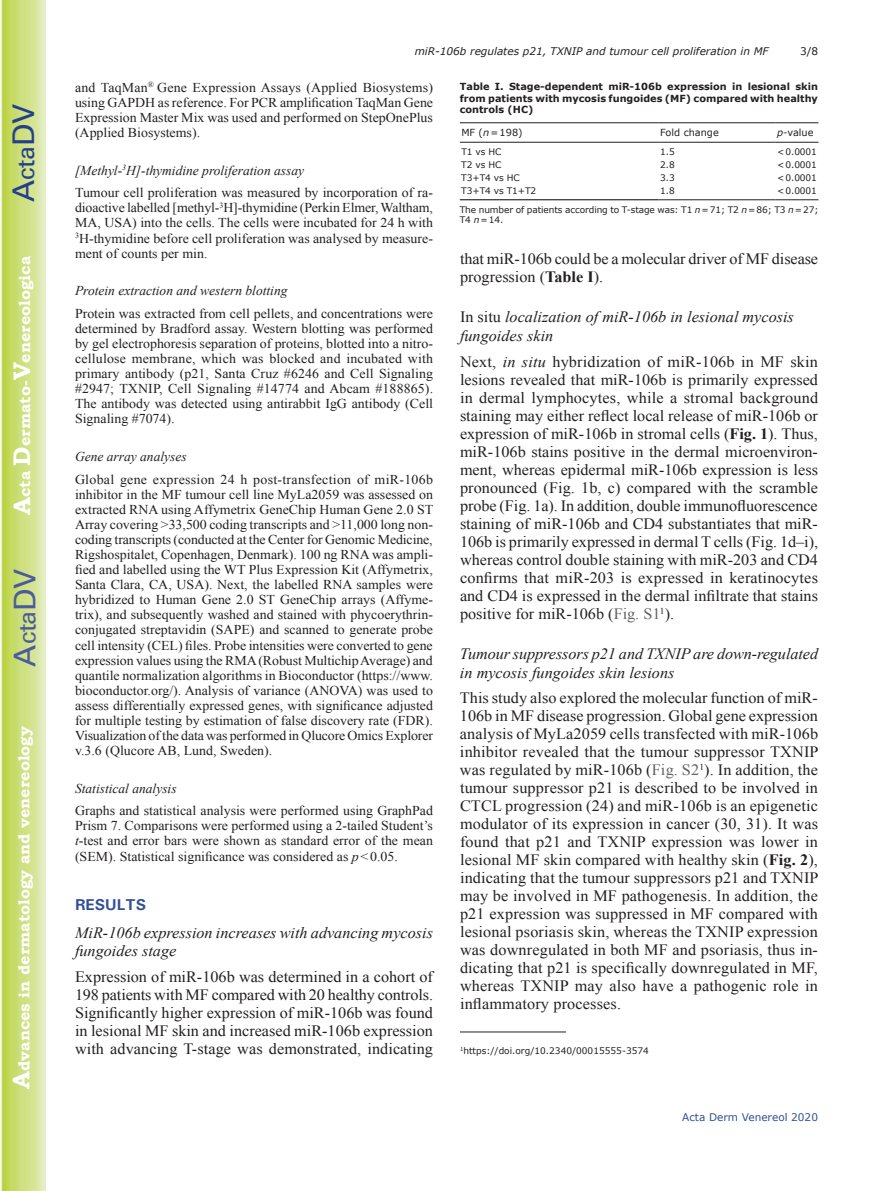
<style>
.page{position:relative;width:893px;height:1191px;background:#fff}
.page>*{position:absolute;margin:0;border:0;box-sizing:border-box;transform-origin:0 0}
.t1{font:30px "Univers";color:#4d5a9e}
.t2{font:30px "Univers";color:#253f8e}
.t3{font:15.75px/18px "Times New Roman";color:#231f20;text-align:justify}
.t4{font:italic 15.75px/18.9px "Times New Roman";color:#231f20}
.t5{font:700 15.75px "Bookman Old Style";color:#fff}
.t6{font:700 15.75px "Univers";color:#324f95}
.t7{font:13.5px/15.1px "Times New Roman";color:#231f20;text-align:justify}
.t8{font:italic 13.5px "Times New Roman";color:#231f20}
.t9{font:italic 10.5px "Verdana";color:#231f20}
.t10{font:10.5px "Verdana";color:#324f95}
.t11{font:10.5px "Verdana";color:#231f20}
.t12{font:700 9.75px/11.7px "Verdana";color:#231f20;text-align:justify}
.t13{font:9.75px "Verdana";color:#231f20}
.t14{font:9px/18.9px "Verdana";letter-spacing:-.01em;color:#231f20;text-align:right}
.s1{font-size:24px}
.s2{font-style:italic}
.s3{font-weight:700}
.s4{font-style:normal}
.s5{color:#636366}
</style>
<div class="page">
<svg style="left:1px;top:0;width:45px;height:1191px;background:#cfe084"></svg>
<hr style="left:460px;top:122px;width:199px;height:1px;background:#231f20">
<hr style="left:659px;top:122px;width:117px;height:1px;background:#231f20">
<hr style="left:776px;top:122px;width:42px;height:1px;background:#231f20">
<hr style="left:460px;top:142px;width:199px;height:1px;background:#231f20">
<hr style="left:659px;top:142px;width:117px;height:1px;background:#231f20">
<hr style="left:776px;top:142px;width:42px;height:1px;background:#231f20">
<hr style="left:460px;top:199px;width:199px;height:1px;background:#000001">
<hr style="left:659px;top:199px;width:117px;height:1px;background:#231f20">
<hr style="left:776px;top:199px;width:42px;height:1px;background:#231f20">
<hr style="left:460px;top:1031px;width:106px;height:1px;background:#231f20">
<h1 class="t2" style="left:6px;top:202px;width:100px;rotate:-90deg">A<span class="s1">cta</span>DV</h1>
<p class="t5" style="left:15px;top:515px;width:260px;rotate:-90deg"><span class="s1">A</span>cta <span class="s1">D</span>ermato-<span class="s1">V</span>enereologica</p>
<h1 class="t1" style="left:7px;top:666px;width:100px;rotate:-90deg">A<span class="s1">cta</span>DV</h1>
<p class="t5" style="left:15px;top:1088px;width:364px;rotate:-90deg"><span class="s1">A</span>dvances in dermatology and venereology</p>
<p class="t9" style="left:415px;top:44px;width:355px">miR-106b regulates p21, TXNIP and tumour cell proliferation in MF</p>
<p class="t11" style="left:800px;top:44px;width:20px">3/8</p>
<p class="t7" style="left:75px;top:80px;width:360px">and TaqMan<sup>®</sup> Gene Expression Assays (Applied Biosystems) using GAPDH as reference. For PCR amplification TaqMan Gene Expression Master Mix was used and performed on StepOnePlus (Applied Biosystems).</p>
<p class="t7" style="left:75px;top:159px;width:359px;line-height:22.6px"><span class="s2">[Methyl-</span><sup>3</sup><span class="s2">H]-thymidine proliferation assay<br></span>Tumour cell proliferation was measured by incorporation of ra-</p>
<p class="t7" style="left:75px;top:200px;width:359px">dioactive labelled [methyl-<sup>3</sup>H]-thymidine (Perkin Elmer, Waltham, MA, USA) into the cells. The cells were incubated for 24 h with <sup>3</sup>H-thymidine before cell proliferation was analysed by measure&shy;ment of counts per min.</p>
<p class="t8" style="left:75px;top:281px;width:214px">Protein extraction and western blotting</p>
<p class="t7" style="left:75px;top:305px;width:360px">Protein was extracted from cell pellets, and concentrations were determined by Bradford assay. Western blotting was performed by gel electrophoresis separation of proteins, blotted into a nitro&shy;cellulose membrane, which was blocked and incubated with primary antibody (p21, Santa Cruz #6246 and Cell Signaling #2947; TXNIP, Cell Signaling #14774 and Abcam #188865).<br>The antibody was detected using antirabbit IgG antibody (Cell Signaling #7074).</p>
<p class="t8" style="left:75px;top:447px;width:113px">Gene array analyses</p>
<p class="t7" style="left:75px;top:471px;width:360px">Global gene expression 24 h post-transfection of miR-106b inhibitor in the MF tumour cell line MyLa2059 was assessed on extracted RNA using Affymetrix GeneChip Human Gene 2.0 ST Array covering &gt;33,500 coding transcripts and &gt;11,000 long non&shy;coding transcripts (conducted at the Center for Genomic Medicine, Rigshospitalet, Copenhagen, Denmark). 100 ng RNA was ampli&shy;fied and labelled using the WT Plus Expression Kit (Affymetrix, Santa Clara, CA, USA). Next, the labelled RNA samples were hybridized to Human Gene 2.0 ST GeneChip arrays (Affyme&shy;trix), and subsequently washed and stained with phycoerythrin&shy;conjugated streptavidin (SAPE) and scanned to generate probe cell intensity (CEL) files. Probe intensities were converted to gene expression values using the RMA (Robust Multichip Average) and quantile normalization algorithms in Bioconductor (https://www. bioconductor.org/). Analysis of variance (ANOVA) was used to assess differentially expressed genes, with significance adjusted for multiple testing by estimation of false discovery rate (FDR).<br>Visualization of the data was performed in Qlucore Omics Explorer v.3.6 (Qlucore AB, Lund, Sweden).</p>
<p class="t8" style="left:75px;top:779px;width:103px">Statistical analysis</p>
<p class="t7" style="left:75px;top:803px;width:360px">Graphs and statistical analysis were performed using GraphPad Prism 7. Comparisons were performed using a 2-tailed Student’s <span class="s2">t</span>-test and error bars were shown as standard error of the mean (SEM). Statistical significance was considered as <span class="s2">p</span>&lt;0.05.</p>
<p class="t6" style="left:75px;top:894px;width:73px">RESULTS</p>
<p class="t4" style="left:75px;top:922px;width:359px">MiR-106b expression increases with advancing mycosis fungoides stage</p>
<p class="t3" style="left:75px;top:967px;width:360px">Expression of miR-106b was determined in a cohort of 198 patients with MF compared with 20 healthy controls.<br>Significantly higher expression of miR-106b was found in lesional MF skin and increased miR-106b expression with advancing T-stage was demonstrated, indicating</p>
<p class="t12" style="left:460px;top:81px;width:360px">Table I. Stage-dependent miR-106b expression in lesional skin from patients with mycosis fungoides (MF) compared with healthy controls (HC)</p>
<p class="t13" style="left:461px;top:126px;width:63px">MF (<span class="s2">n</span>=198)</p>
<p class="t13" style="left:660px;top:126px;width:60px">Fold change</p>
<p class="t13" style="left:777px;top:126px;width:38px"><span class="s2">p</span>-value</p>
<p class="t14" style="left:461px;top:142px;width:42px">T1 vs HC</p>
<p class="t14" style="left:660px;top:142px;width:16px">1.5</p>
<p class="t14" style="left:777px;top:142px;width:41px">&lt;0.0001</p>
<p class="t14" style="left:461px;top:155px;width:42px">T2 vs HC</p>
<p class="t14" style="left:660px;top:155px;width:16px">2.8</p>
<p class="t14" style="left:777px;top:155px;width:41px">&lt;0.0001</p>
<p class="t14" style="left:461px;top:168px;width:60px">T3+T4 vs HC</p>
<p class="t14" style="left:660px;top:168px;width:16px">3.3</p>
<p class="t14" style="left:777px;top:168px;width:41px">&lt;0.0001</p>
<p class="t14" style="left:461px;top:181px;width:76px">T3+T4 vs T1+T2</p>
<p class="t14" style="left:660px;top:181px;width:16px">1.8</p>
<p class="t14" style="left:460px;top:181px;width:360px">&lt;0.0001<br>The number of patients according to T-stage was: T1 <span class="s2">n</span>=71; T2 <span class="s2">n</span>=86; T3 <span class="s2">n</span>=27;</p>
<p class="t14" style="left:460px;top:211px;width:45px">T4 <span class="s2">n</span>=14.</p>
<p class="t3" style="left:460px;top:250px;width:360px">that miR-106b could be a molecular driver of MF disease progression (<span class="s3">Table I</span>).</p>
<p class="t4" style="left:460px;top:307px;width:335px"><span class="s4">In situ</span> localization of miR-106b in lesional mycosis fungoides skin</p>
<p class="t3" style="left:460px;top:352px;width:360px">Next, <span class="s2">in situ</span> hybridization of miR-106b in MF skin lesions revealed that miR-106b is primarily expressed in dermal lymphocytes, while a stromal background staining may either reflect local release of miR-106b or expression of miR-106b in stromal cells (<span class="s3">Fig. 1</span>). Thus, miR-106b stains positive in the dermal microenviron&shy;ment, whereas epidermal miR-106b expression is less pronounced (Fig. 1b, c) compared with the scramble probe (Fig. 1a). In addition, double immunofluorescence staining of miR-106b and CD4 substantiates that miR-106b is primarily expressed in dermal T cells (Fig. 1d–i), whereas control double staining with miR-203 and CD4 confirms that miR-203 is expressed in keratinocytes and CD4 is expressed in the dermal infiltrate that stains positive for miR-106b (<span class="s5">Fig. S1</span><sup>1</sup>).</p>
<p class="t4" style="left:460px;top:643px;width:360px">Tumour suppressors p21 and TXNIP are down-regulated in mycosis fungoides skin lesions</p>
<p class="t3" style="left:460px;top:688px;width:360px">This study also explored the molecular function of miR-106b in MF disease progression. Global gene expression analysis of MyLa2059 cells transfected with miR-106b inhibitor revealed that the tumour suppressor TXNIP was regulated by miR-106b (<span class="s5">Fig. S2</span><sup>1</sup>). In addition, the tumour suppressor p21 is described to be involved in CTCL progression (24) and miR-106b is an epigenetic modulator of its expression in cancer (30, 31). It was found that p21 and TXNIP expression was lower in lesional MF skin compared with healthy skin (<span class="s3">Fig. 2</span>), indicating that the tumour suppressors p21 and TXNIP may be involved in MF pathogenesis. In addition, the p21 expression was suppressed in MF compared with lesional psoriasis skin, whereas the TXNIP expression was downregulated in both MF and psoriasis, thus in&shy;dicating that p21 is specifically downregulated in MF, whereas TXNIP may also have a pathogenic role in inflammatory processes.</p>
<p class="t14" style="left:460px;top:1041px;width:190px"><sup>1</sup>https://doi.org/10.2340/00015555-3574</p>
<p class="t10" style="left:682px;top:1110px;width:137px">Acta Derm Venereol 2020</p>
</div>
